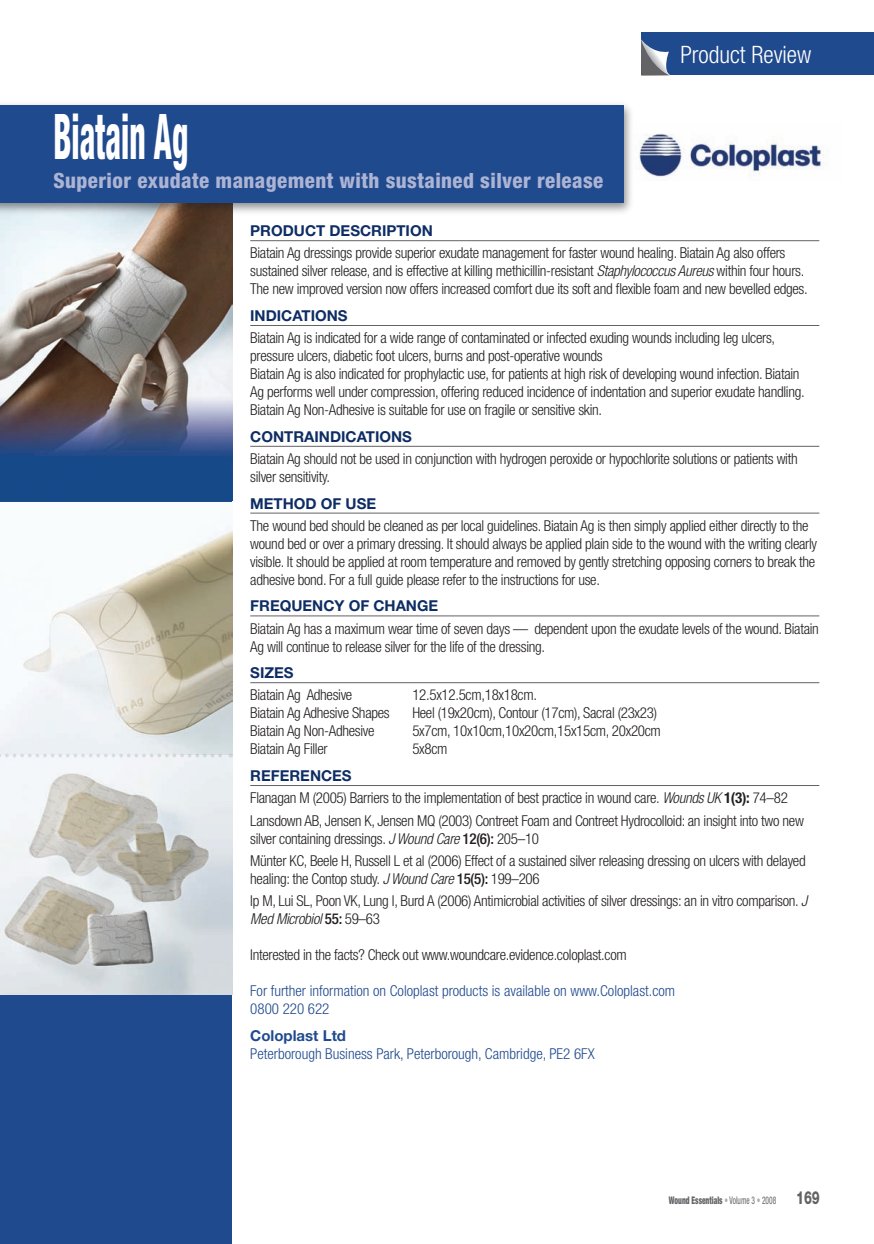
<style>
.page{position:relative;width:874px;height:1244px;background:#fff}
.page>*{position:absolute;margin:0;border:0;box-sizing:border-box;transform-origin:0 0}
.t1{font:800 condensed 63px "Helvetica Neue";color:#fff;scale:.5 1}
.t2{font:300 condensed 24px "Helvetica Neue";color:#fff}
.t3{font:800 condensed 21px "Helvetica Neue";letter-spacing:.02em;color:#acb4d4}
.t4{font:300 condensed 15px/18px "Helvetica Neue";letter-spacing:-.02em;color:#231f20}
.t5{font:300 condensed 15px/18px "Helvetica Neue";color:#204a8e}
.t6{font:700 15px "Helvetica Neue";color:#0f2d65}
.t7{font:italic 300 condensed 15px "Helvetica Neue";letter-spacing:-.02em;color:#231f20}
.t8{font:700 15px "Helvetica Neue";color:#204a8e}
.t9{font:900 condensed 10.5px "Helvetica Neue";color:#636366;scale:.7 1}
.s1{font-style:italic}
.s2{font-weight:700;font-stretch:normal;color:#0f2d65}
.s3{font-weight:700}
.s4{font-weight:500}
.s5{font-weight:500;font-style:normal}
.s6{font-style:normal}
.s7{font-weight:400;color:#adaeb2}
.s8{font-weight:400}
.s9{font-weight:800;font-stretch:normal;font-size:18px}
</style>
<div class="page">
<div style="left:0;top:330px;width:232px;height:913px;background:#204a8e"></div>
<img style="left:0;top:216px;width:232px;height:539px">
<div style="left:641px;top:33px;width:232px;height:42px;background:#204a8e"></div>
<svg style="left:641px;top:39px;width:29px;height:36px"></svg>
<div style="left:0;top:100px;width:635px;height:116px;background:#231f20;opacity:.5"></div>
<div style="left:0;top:105px;width:623px;height:98px;background:#204a8e"></div>
<hr style="left:250px;top:240px;width:569px;height:1px;background:#636366">
<hr style="left:250px;top:325px;width:569px;height:1px;background:#636366">
<hr style="left:250px;top:446px;width:569px;height:1px;background:#636366">
<hr style="left:250px;top:513px;width:569px;height:1px;background:#636366">
<hr style="left:250px;top:615px;width:569px;height:1px;background:#636366">
<hr style="left:250px;top:682px;width:569px;height:1px;background:#636366">
<hr style="left:250px;top:785px;width:569px;height:1px;background:#636366">
<img style="left:0;top:755px;width:232px;height:239px">
<img style="left:633px;top:123px;width:191px;height:57px">
<svg style="left:0;top:753px;width:231px;height:4px"></svg>
<h2 class="t2" style="left:680px;top:41px;width:132px">Product Review</h2>
<h1 class="t1" style="left:53px;top:98px;width:271px">Biatain Ag</h1>
<h3 class="t3" style="left:53px;top:168px;width:551px">Superior exudate management with sustained silver release</h3>
<p class="t6" style="left:250px;top:221px;width:184px">PRODUCT DESCRIPTION</p>
<p class="t4" style="left:250px;top:244px;width:559px">Biatain Ag dressings provide superior exudate management for faster wound healing. Biatain Ag also offers sustained silver release, and is effective at killing methicillin-resistant <span class="s1">Staphylococcus Aureus</span> within four hours.<br>The new improved version now offers increased comfort due its soft and flexible foam and new bevelled edges.</p>
<p class="t6" style="left:250px;top:306px;width:99px">INDICATIONS</p>
<p class="t4" style="left:250px;top:329px;width:556px">Biatain Ag is indicated for a wide range of contaminated or infected exuding wounds including leg ulcers, pressure ulcers, diabetic foot ulcers, burns and post-operative wounds<br>Biatain Ag is also indicated for prophylactic use, for patients at high risk of developing wound infection. Biatain Ag performs well under compression, offering reduced incidence of indentation and superior exudate handling.<br>Biatain Ag Non-Adhesive is suitable for use on fragile or sensitive skin.</p>
<p class="t6" style="left:250px;top:427px;width:163px">CONTRAINDICATIONS</p>
<p class="t4" style="left:250px;top:449px;width:549px">Biatain Ag should not be used in conjunction with hydrogen peroxide or hypochlorite solutions or patients with silver sensitivity.</p>
<p class="t6" style="left:250px;top:494px;width:127px">METHOD OF USE</p>
<p class="t4" style="left:250px;top:516px;width:568px">The wound bed should be cleaned as per local guidelines. Biatain Ag is then simply applied either directly to the wound bed or over a primary dressing. It should always be applied plain side to the wound with the writing clearly visible. It should be applied at room temperature and removed by gently stretching opposing corners to break the adhesive bond. For a full guide please refer to the instructions for use.</p>
<p class="t6" style="left:250px;top:596px;width:189px">FREQUENCY OF CHANGE</p>
<p class="t4" style="left:250px;top:619px;width:570px">Biatain Ag has a maximum wear time of seven days — dependent upon the exudate levels of the wound. Biatain<br>Ag will continue to release silver for the life of the dressing.</p>
<p class="t6" style="left:250px;top:663px;width:45px">SIZES</p>
<p class="t4" style="left:250px;top:686px;width:104px">Biatain Ag Adhesive</p>
<p class="t4" style="left:412px;top:686px;width:126px">12.5x12.5cm,18x18cm.</p>
<p class="t4" style="left:250px;top:704px;width:141px">Biatain Ag Adhesive Shapes</p>
<p class="t4" style="left:412px;top:704px;width:246px">Heel (19x20cm), Contour (17cm), Sacral (23x23)</p>
<p class="t4" style="left:250px;top:722px;width:126px">Biatain Ag Non-Adhesive</p>
<p class="t4" style="left:412px;top:722px;width:250px">5x7cm, 10x10cm,10x20cm,15x15cm, 20x20cm</p>
<p class="t4" style="left:250px;top:740px;width:79px">Biatain Ag Filler</p>
<p class="t4" style="left:412px;top:740px;width:37px">5x8cm</p>
<p class="t4" style="left:250px;top:764px;width:555px;line-height:22.2px"><span class="s2">REFERENCES<br></span>Flanagan M (2005) Barriers to the implementation of best practice in wound care. <span class="s1">Wounds UK</span> <span class="s3">1(3):</span> 74–82<br>Lansdown AB, Jensen K, Jensen MQ (2003) Contreet Foam and Contreet Hydrocolloid: an insight into two new</p>
<p class="t4" style="left:250px;top:827px;width:557px;line-height:22.2px">silver containing dressings. <span class="s1">J Wound Care</span> <span class="s4">12(6):</span> 205–10<br>Münter KC, Beele H, Russell L et al (2006) Effect of a sustained silver releasing dressing on ulcers with delayed</p>
<p class="t4" style="left:250px;top:867px;width:558px;line-height:22.2px">healing: the Contop study. <span class="s1">J Wound Care</span> <span class="s4">15(5):</span> 199–206<br>Ip M, Lui SL, Poon VK, Lung I, Burd A (2006) Antimicrobial activities of silver dressings: an in vitro comparison. <span class="s1">J</span></p>
<p class="t7" style="left:250px;top:910px;width:131px">Med Microbiol <span class="s5">55:</span> <span class="s6">59–63</span></p>
<p class="t4" style="left:250px;top:945px;width:378px">Interested in the facts? Check out www.woundcare.evidence.coloplast.com</p>
<p class="t5" style="left:250px;top:981px;width:426px">For further information on Coloplast products is available on www.Coloplast.com<br>0800 220 622</p>
<p class="t8" style="left:250px;top:1025px;width:97px">Coloplast Ltd</p>
<p class="t5" style="left:250px;top:1044px;width:346px">Peterborough Business Park, Peterborough, Cambridge, PE2 6FX</p>
<p class="t9" style="left:669px;top:1193px;width:217px">Wound Essentials <span class="s7">•</span> <span class="s8">Volume 3</span> <span class="s7">•</span> <span class="s8">2008</span> <span class="s9">169</span></p>
</div>
